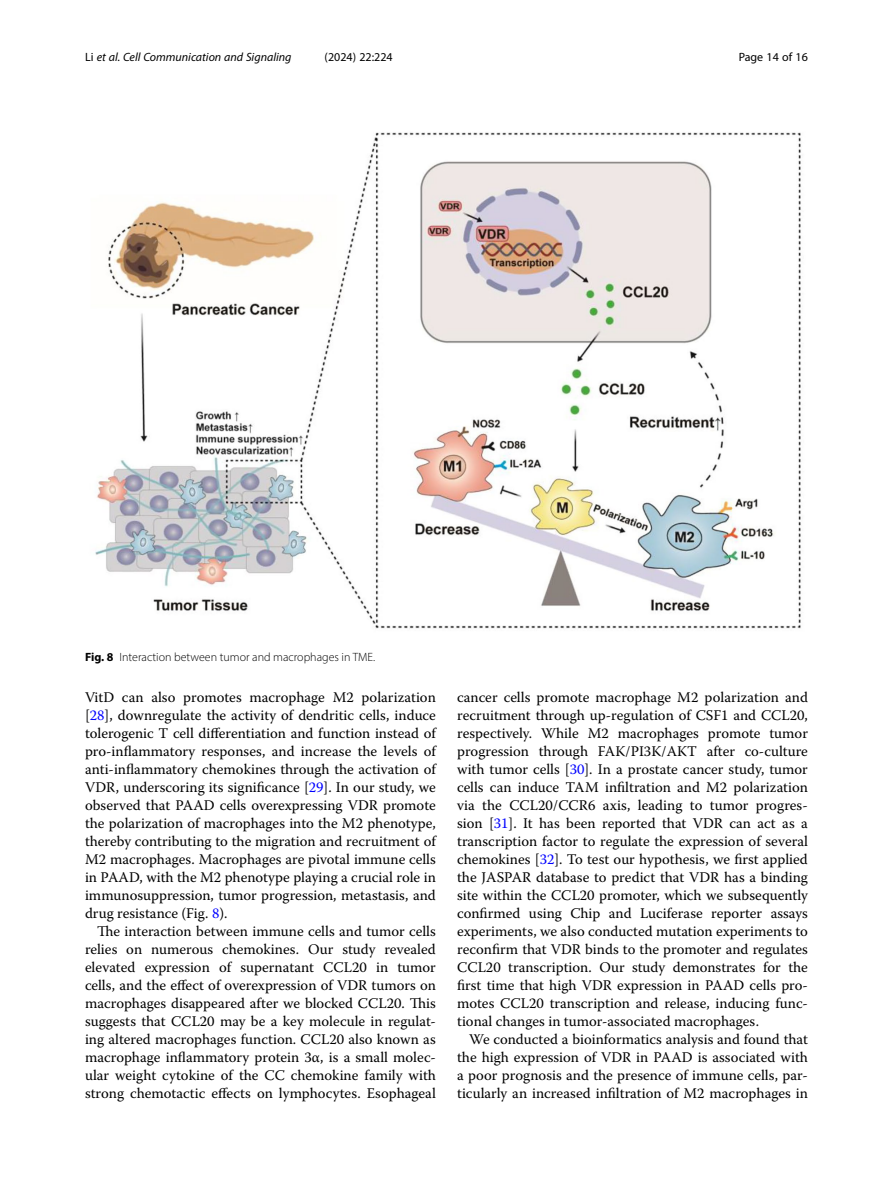
<style>
.page{position:relative;width:893px;height:1191px;background:#fff}
.page>*{position:absolute;margin:0;border:0;box-sizing:border-box;transform-origin:0 0}
.Body_Text_Indent{font:14.7px/18px "Warnock Pro";color:#000;text-align:justify}
.Figure_Caption{font:300 12px "Myriad Pro";color:#000}
.t1{font:italic 12px "Myriad Pro";color:#000}
.t2{font:12px "Myriad Pro";color:#000}
.s1{font-style:normal}
.s2{font-weight:700}
.s3{color:#00f}
</style>
<div class="page">
<img style="left:95px;top:132px;width:706px;height:497px">
<p class="t1" style="left:85px;top:50px;width:208px"><span class="s1">Li</span> et al. Cell Communication and Signaling</p>
<p class="t2" style="left:325px;top:50px;width:70px">(2024) 22:224</p>
<p class="t2" style="left:739px;top:50px;width:71px">Page 14 of 16</p>
<p class="Figure_Caption" style="left:85px;top:650px;width:292px"><span class="s2">Fig. 8</span> Interaction between tumor and macrophages in TME.</p>
<p class="Body_Text_Indent" style="left:85px;top:688px;width:352px">VitD can also promotes macrophage M2 polarization [<span class="s3">28</span>], downregulate the activity of dendritic cells, induce tolerogenic T cell differentiation and function instead of pro-inflammatory responses, and increase the levels of anti-inflammatory chemokines through the activation of VDR, underscoring its significance [<span class="s3">29</span>]. In our study, we observed that PAAD cells overexpressing VDR promote the polarization of macrophages into the M2 phenotype, thereby contributing to the migration and recruitment of M2 macrophages. Macrophages are pivotal immune cells in PAAD, with the M2 phenotype playing a crucial role in immunosuppression, tumor progression, metastasis, and drug resistance (Fig. <span class="s3">8</span>).</p>
<p class="Body_Text_Indent" style="left:85px;top:922px;width:352px;text-indent:12px">The interaction between immune cells and tumor cells relies on numerous chemokines. Our study revealed elevated expression of supernatant CCL20 in tumor cells, and the effect of overexpression of VDR tumors on macrophages disappeared after we blocked CCL20. This suggests that CCL20 may be a key molecule in regulat&shy;ing altered macrophages function. CCL20 also known as macrophage inflammatory protein 3α, is a small molec&shy;ular weight cytokine of the CC chemokine family with strong chemotactic effects on lymphocytes. Esophageal</p>
<p class="Body_Text_Indent" style="left:457px;top:688px;width:352px">cancer cells promote macrophage M2 polarization and recruitment through up-regulation of CSF1 and CCL20, respectively. While M2 macrophages promote tumor progression through FAK/PI3K/AKT after co-culture with tumor cells [<span class="s3">30</span>]. In a prostate cancer study, tumor cells can induce TAM infiltration and M2 polarization via the CCL20/CCR6 axis, leading to tumor progres&shy;sion [<span class="s3">31</span>]. It has been reported that VDR can act as a transcription factor to regulate the expression of several chemokines [<span class="s3">32</span>]. To test our hypothesis, we first applied the JASPAR database to predict that VDR has a binding site within the CCL20 promoter, which we subsequently confirmed using Chip and Luciferase reporter assays experiments, we also conducted mutation experiments to reconfirm that VDR binds to the promoter and regulates CCL20 transcription. Our study demonstrates for the first time that high VDR expression in PAAD cells pro&shy;motes CCL20 transcription and release, inducing func&shy;tional changes in tumor-associated macrophages.</p>
<p class="Body_Text_Indent" style="left:457px;top:1030px;width:352px;text-indent:12px">We conducted a bioinformatics analysis and found that the high expression of VDR in PAAD is associated with a poor prognosis and the presence of immune cells, par&shy;ticularly an increased infiltration of M2 macrophages in</p>
</div>
